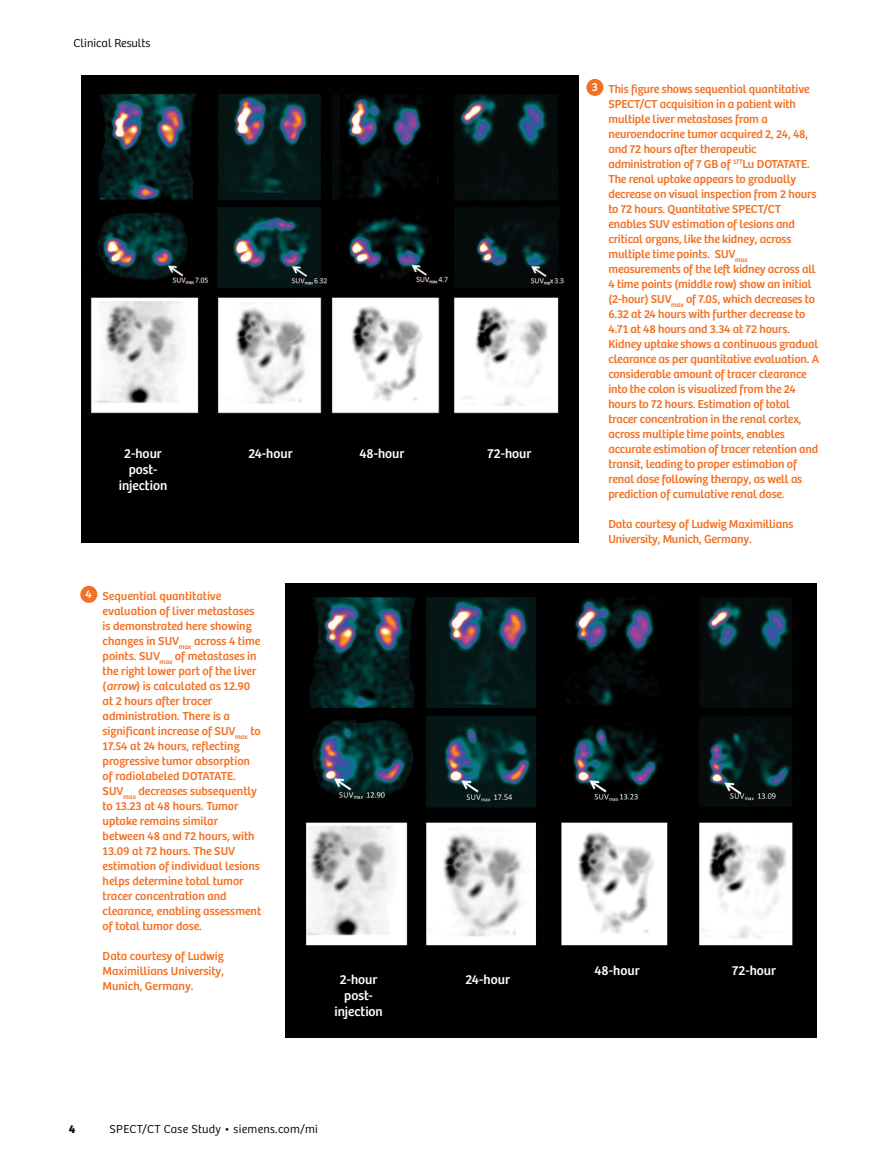
<style>
.page{position:relative;width:891px;height:1175px;background:#fff}
.page>*{position:absolute;margin:0;border:0;box-sizing:border-box;transform-origin:0 0}
.t1{font:13.5px/16.2px "Bree SH Text Regular";color:#fff;text-align:center}
.t2{font:12px/15px "Bree SH Text Regular";letter-spacing:-.01em;color:#f36f21}
.t3{font:12px "Bree SH Text Light";letter-spacing:.015em;color:#000}
.t4{font:12px "Bree SH Text Bold";color:#000}
.s1{font-family:"Bree SH Text Oblique"}
</style>
<div class="page">
<div style="left:81px;top:76px;width:497px;height:467px;background:#000"></div>
<div style="left:285px;top:583px;width:531px;height:454px;background:#000"></div>
<img style="left:90px;top:93px;width:475px;height:321px">
<img style="left:306px;top:597px;width:487px;height:349px">
<div style="left:586px;top:79px;width:17px;height:17px;background:#f36f21;border-radius:50%"></div>
<div style="left:80px;top:586px;width:17px;height:17px;background:#f36f21;border-radius:50%"></div>
<p class="t3" style="left:74px;top:36px;width:78px">Clinical Results</p>
<p class="t1" style="left:119px;top:445px;width:50px">2-hour post&shy;injection</p>
<p class="t1" style="left:248px;top:445px;width:46px">24-hour</p>
<p class="t1" style="left:359px;top:445px;width:47px">48-hour</p>
<p class="t1" style="left:488px;top:445px;width:46px">72-hour</p>
<p class="t2" style="left:103px;top:588px;width:160px;text-indent:-17px"><sup>4</sup> Sequential quantitative evaluation of liver metastases is demonstrated here showing changes in SUV<sub>max</sub> across 4 time points. SUV<sub>max</sub> of metastases in the right lower part of the liver (<span class="s1">arrow</span>) is calculated as 12.90 at 2 hours after tracer administration. There is a significant increase of SUV<sub>max</sub> to<br>17.54 at 24 hours, reflecting progressive tumor absorption of radiolabeled DOTATATE.<br>SUV<sub>max</sub> decreases subsequently to 13.23 at 48 hours. Tumor uptake remains similar between 48 and 72 hours, with<br>13.09 at 72 hours. The SUV estimation of individual lesions helps determine total tumor tracer concentration and clearance, enabling assessment of total tumor dose.</p>
<p class="t2" style="left:103px;top:948px;width:123px;text-align:justify">Data courtesy of Ludwig Maximillians University, Munich, Germany.</p>
<p class="t1" style="left:334px;top:971px;width:50px">2-hour post&shy;injection</p>
<p class="t1" style="left:466px;top:971px;width:46px">24-hour</p>
<p class="t4" style="left:69px;top:1121px;width:8px">4</p>
<p class="t3" style="left:110px;top:1121px;width:210px">SPECT/CT Case Study • siemens.com/mi</p>
<p class="t2" style="left:608px;top:81px;width:212px;text-indent:-17px"><sup>3</sup> This figure shows sequential quantitative SPECT/CT acquisition in a patient with multiple liver metastases from a neuroendocrine tumor acquired 2, 24, 48, and 72 hours after therapeutic administration of 7 GB of <sup>177</sup>Lu DOTATATE.<br>The renal uptake appears to gradually decrease on visual inspection from 2 hours to 72 hours. Quantitative SPECT/CT enables SUV estimation of lesions and critical organs, like the kidney, across multiple time points. SUV<sub>max </sub>measurements of the left kidney across all 4 time points (middle row) show an initial (2-hour) SUV<sub>max</sub> of 7.05, which decreases to 6.32 at 24 hours with further decrease to 4.71 at 48 hours and 3.34 at 72 hours.<br>Kidney uptake shows a continuous gradual clearance as per quantitative evaluation. A considerable amount of tracer clearance into the colon is visualized from the 24 hours to 72 hours. Estimation of total tracer concentration in the renal cortex, across multiple time points, enables accurate estimation of tracer retention and transit, leading to proper estimation of renal dose following therapy, as well as prediction of cumulative renal dose.</p>
<p class="t2" style="left:608px;top:516px;width:187px">Data courtesy of Ludwig Maximillians<br>University, Munich, Germany.</p>
<p class="t1" style="left:594px;top:962px;width:47px">48-hour</p>
<p class="t1" style="left:732px;top:962px;width:46px">72-hour</p>
</div>
